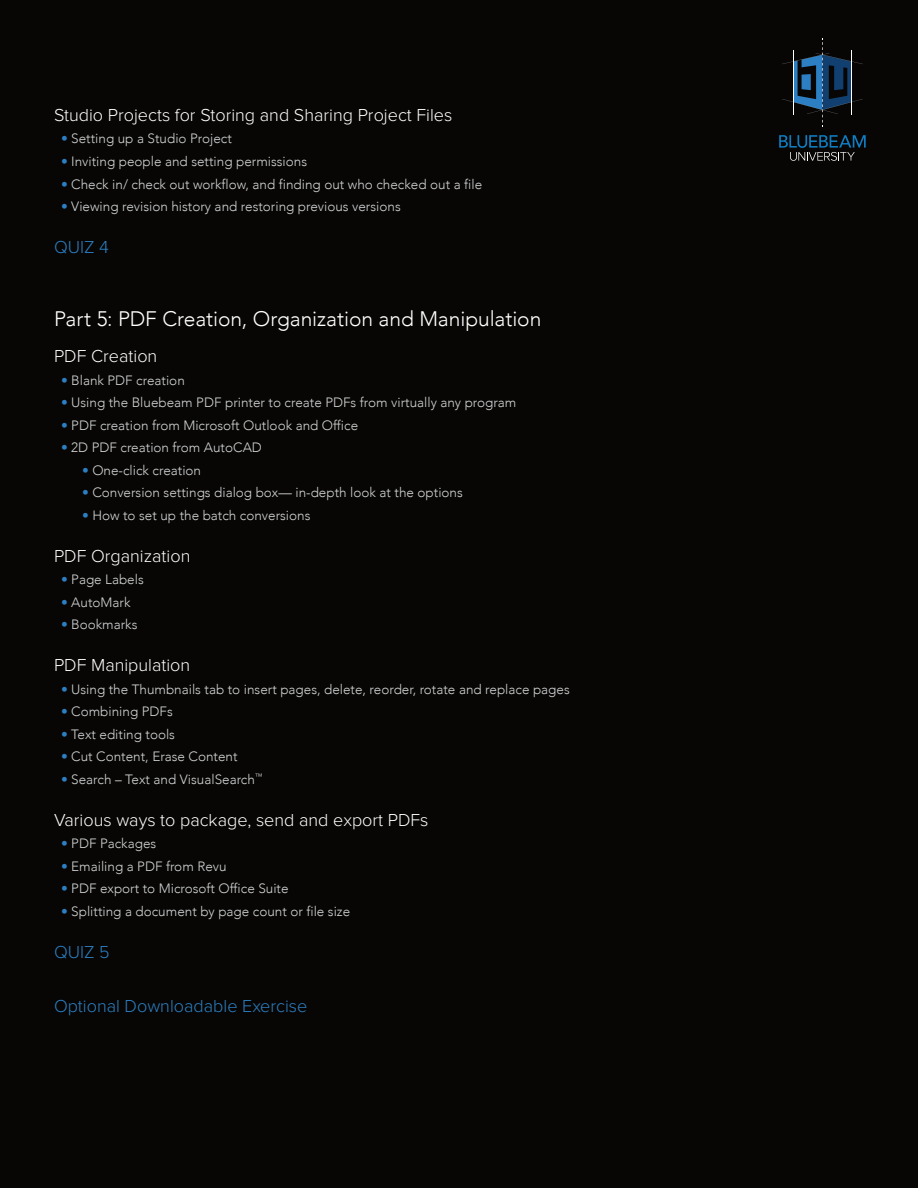
<style>
.page{position:relative;width:918px;height:1188px;background:#070604}
.page>*{position:absolute;margin:0;border:0;box-sizing:border-box;transform-origin:0 0}
.t1{font:300 21px "Avenir";color:#fff}
.t2{font:300 18px "Proxima Nova";color:#fff}
.t3{font:300 18px "Proxima Nova";color:#2c7fc3}
.t4{font:300 13.5px "Avenir";color:#d1d3d4}
.s1{color:#2c7fc3}
</style>
<div class="page">
<svg style="left:779px;top:135px;width:87px;height:26px"></svg>
<svg style="left:782px;top:38px;width:81px;height:88px"></svg>
<h2 class="t2" style="left:54px;top:105px;width:400px">Studio Projects for Storing and Sharing Project Files</h2>
<p class="t4" style="left:61px;top:131px;width:172px"><span class="s1">•</span> Setting up a Studio Project</p>
<p class="t4" style="left:61px;top:153px;width:248px"><span class="s1">•</span> Inviting people and setting permissions</p>
<p class="t4" style="left:61px;top:176px;width:423px"><span class="s1">•</span> Check in/ check out workflow, and finding out who checked out a file</p>
<p class="t4" style="left:61px;top:198px;width:341px"><span class="s1">•</span> Viewing revision history and restoring previous versions</p>
<h2 class="t3" style="left:54px;top:237px;width:56px">QUIZ 4</h2>
<h1 class="t1" style="left:54px;top:307px;width:489px">Part 5: PDF Creation, Organization and Manipulation</h1>
<h2 class="t2" style="left:54px;top:346px;width:105px">PDF Creation</h2>
<p class="t4" style="left:61px;top:372px;width:125px"><span class="s1">•</span> Blank PDF creation</p>
<p class="t4" style="left:61px;top:395px;width:457px"><span class="s1">•</span> Using the Bluebeam PDF printer to create PDFs from virtually any program</p>
<p class="t4" style="left:61px;top:417px;width:299px"><span class="s1">•</span> PDF creation from Microsoft Outlook and Office</p>
<p class="t4" style="left:61px;top:440px;width:202px"><span class="s1">•</span> 2D PDF creation from AutoCAD</p>
<p class="t4" style="left:82px;top:462px;width:121px"><span class="s1">•</span> One-click creation</p>
<p class="t4" style="left:82px;top:485px;width:382px"><span class="s1">•</span> Conversion settings dialog box— in-depth look at the options</p>
<p class="t4" style="left:82px;top:507px;width:230px"><span class="s1">•</span> How to set up the batch conversions</p>
<h2 class="t2" style="left:54px;top:545px;width:138px">PDF Organization</h2>
<p class="t4" style="left:61px;top:572px;width:84px"><span class="s1">•</span> Page Labels</p>
<p class="t4" style="left:61px;top:594px;width:71px"><span class="s1">•</span> AutoMark</p>
<p class="t4" style="left:61px;top:617px;width:78px"><span class="s1">•</span> Bookmarks</p>
<h2 class="t2" style="left:54px;top:655px;width:138px">PDF Manipulation</h2>
<p class="t4" style="left:61px;top:681px;width:510px"><span class="s1">•</span> Using the Thumbnails tab to insert pages, delete, reorder, rotate and replace pages</p>
<p class="t4" style="left:61px;top:704px;width:113px"><span class="s1">•</span> Combining PDFs</p>
<p class="t4" style="left:61px;top:726px;width:116px"><span class="s1">•</span> Text editing tools</p>
<p class="t4" style="left:61px;top:749px;width:178px"><span class="s1">•</span> Cut Content, Erase Content</p>
<p class="t4" style="left:61px;top:771px;width:203px"><span class="s1">•</span> Search – Text and VisualSearch<sup>™</sup></p>
<h2 class="t2" style="left:54px;top:809px;width:376px">Various ways to package, send and export PDFs</h2>
<p class="t4" style="left:61px;top:836px;width:97px"><span class="s1">•</span> PDF Packages</p>
<p class="t4" style="left:61px;top:858px;width:167px"><span class="s1">•</span> Emailing a PDF from Revu</p>
<p class="t4" style="left:61px;top:881px;width:229px"><span class="s1">•</span> PDF export to Microsoft Office Suite</p>
<p class="t4" style="left:61px;top:903px;width:291px"><span class="s1">•</span> Splitting a document by page count or file size</p>
<h2 class="t3" style="left:54px;top:941px;width:57px">QUIZ 5</h2>
<h2 class="t3" style="left:54px;top:995px;width:255px">Optional Downloadable Exercise</h2>
</div>
